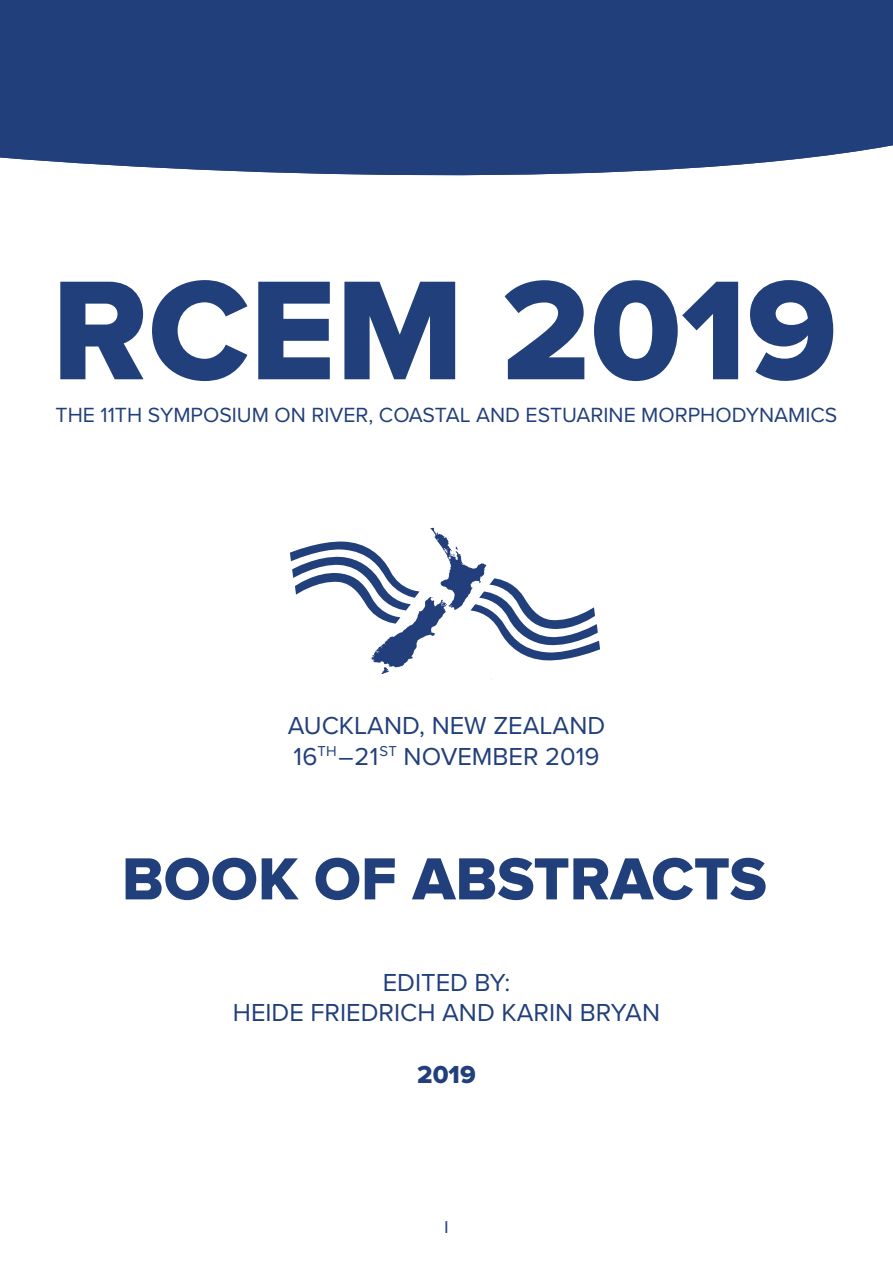
<style>
.page{position:relative;width:893px;height:1263px;background:#fff}
.page>*{position:absolute;margin:0;border:0;box-sizing:border-box;transform-origin:0 0}
.t1{font:146.25px "Proxima Nova Extrabld";color:#213f7b}
.t2{font:61.5px "Proxima Nova Extrabld";color:#213f7b}
.t3{font:25.5px/30.6px "Proxima Nova";color:#213f7b}
.t4{font:25.5px "Proxima Nova Extrabld";color:#213f7b}
.t5{font:21.3px "Proxima Nova";color:#213f7b}
.t6{font:16.5px "Lato";color:#213f7b}
</style>
<div class="page">
<div style="left:0;top:0;width:893px;height:176px;background:#213f7b"></div>
<svg style="left:290px;top:528px;width:310px;height:152px"></svg>
<h1 class="t1" style="left:52px;top:246px;width:787px">RCEM 2019</h1>
<p class="t5" style="left:56px;top:402px;width:783px">THE 11TH SYMPOSIUM ON RIVER, COASTAL AND ESTUARINE MORPHODYNAMICS</p>
<p class="t3" style="left:288px;top:711px;width:319px">AUCKLAND, NEW ZEALAND<br>16<sup>TH</sup>–21<sup>ST</sup> NOVEMBER 2019</p>
<h2 class="t2" style="left:122px;top:843px;width:646px">BOOK OF ABSTRACTS</h2>
<p class="t3" style="left:233px;top:967px;width:429px;text-align:center">EDITED BY:<br>HEIDE FRIEDRICH AND KARIN BRYAN</p>
<p class="t4" style="left:417px;top:1059px;width:60px">2019</p>
<p class="t6" style="left:444px;top:1215px;width:6px">I</p>
</div>
